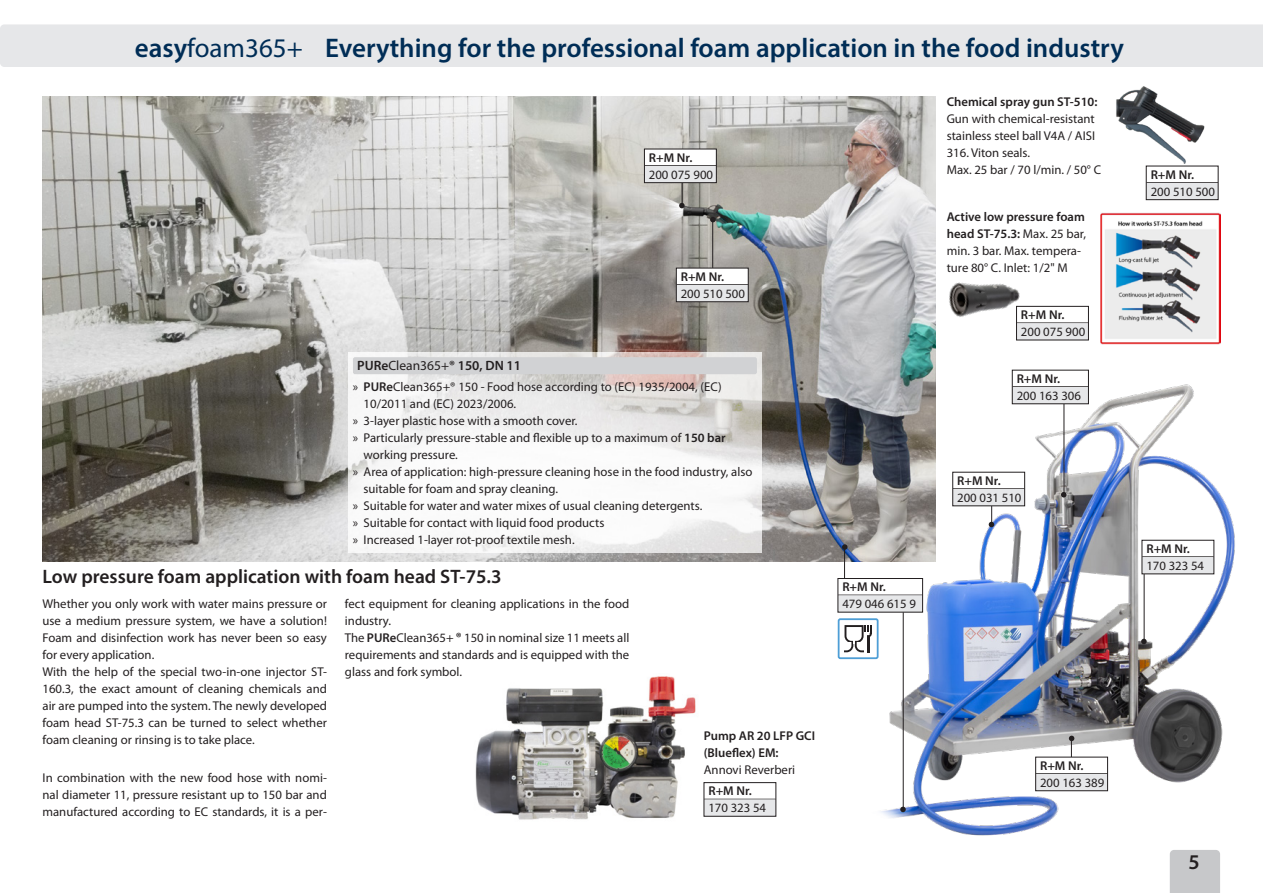
<style>
.page{position:relative;width:1263px;height:893px;background:#fff}
.page>*{position:absolute;margin:0;border:0;box-sizing:border-box;transform-origin:0 0}
.t1{font:600 27px "Myriad Pro";color:#002d56}
.t2{font:600 21px "Myriad Pro";color:#231f20}
._2014_AT_-_Master_-_9{font:600 19.5px "Myriad Pro";color:#231f20}
._2014_AN_-_Master{font:600 13.5px "Myriad Pro";color:#231f20}
._2014_AT_-_Master{font:12.75px/17px "Myriad Pro";color:#231f20}
.T_master_b{font:12.75px "Myriad Pro";color:#231f20}
.T_master_a{font:600 12.75px "Myriad Pro";letter-spacing:.005em;color:#231f20}
._2014_AT_-_Master-2{font:600 12.75px/17px "Myriad Pro";color:#231f20}
.s1{font-weight:400}
.s2{font-weight:600}
.s3{font-weight:600;font-size:13.5px}
</style>
<div class="page">
<div style="left:1170px;top:853px;width:50px;height:40px;background:#c7c8ca"></div>
<div style="left:1px;top:24px;width:1262px;height:43px;background:#e6e7e9"></div>
<img style="left:43px;top:96px;width:892px;height:465px">
<img style="left:349px;top:353px;width:412px;height:200px">
<img style="left:0;top:0;width:1px;height:893px">
<hr style="left:682px;top:157px;width:1px;height:46px;background:#231f20">
<svg style="left:679px;top:203px;width:6px;height:5px"></svg>
<hr style="left:712px;top:222px;width:1px;height:46px;background:#231f20">
<svg style="left:710px;top:217px;width:6px;height:5px"></svg>
<div style="left:644px;top:149px;width:72px;height:34px;background:#fff"></div>
<hr style="left:645px;top:165px;width:71px;height:1px;background:#231f20">
<div style="left:645px;top:166px;width:71px;height:17px;background:#e6e7e9"></div>
<div style="left:644px;top:149px;width:72px;height:34px;border:1px solid #231f20"></div>
<div style="left:676px;top:268px;width:72px;height:34px;background:#fff"></div>
<hr style="left:676px;top:284px;width:72px;height:1px;background:#231f20">
<div style="left:676px;top:285px;width:72px;height:17px;background:#e6e7e9"></div>
<div style="left:676px;top:268px;width:72px;height:34px;border:1px solid #231f20"></div>
<img style="left:1116px;top:86px;width:89px;height:78px">
<div style="left:1017px;top:323px;width:71px;height:17px;background:#e6e7e9"></div>
<div style="left:1016px;top:306px;width:73px;height:34px;border:1px solid #231f20"></div>
<hr style="left:1146px;top:182px;width:72px;height:1px;background:#231f20">
<div style="left:1146px;top:183px;width:72px;height:17px;background:#e6e7e9"></div>
<div style="left:1146px;top:166px;width:72px;height:34px;border:1px solid #231f20"></div>
<img style="left:867px;top:378px;width:368px;height:475px">
<hr style="left:903px;top:600px;width:1px;height:207px;background:#231f20">
<svg style="left:900px;top:807px;width:6px;height:5px"></svg>
<hr style="left:991px;top:485px;width:1px;height:37px;background:#231f20">
<svg style="left:989px;top:522px;width:5px;height:5px"></svg>
<hr style="left:1144px;top:540px;width:1px;height:99px;background:#231f20">
<svg style="left:1141px;top:639px;width:6px;height:5px"></svg>
<hr style="left:1064px;top:404px;width:1px;height:89px;background:#231f20">
<svg style="left:1061px;top:492px;width:5px;height:5px"></svg>
<hr style="left:844px;top:549px;width:1px;height:55px;background:#231f20">
<svg style="left:842px;top:544px;width:5px;height:6px"></svg>
<div style="left:838px;top:578px;width:84px;height:34px;background:#fff"></div>
<div style="left:838px;top:595px;width:84px;height:17px;background:#e6e7e9"></div>
<div style="left:838px;top:578px;width:85px;height:34px;border:1px solid #231f20"></div>
<div style="left:953px;top:472px;width:72px;height:34px;background:#fff"></div>
<hr style="left:953px;top:488px;width:71px;height:1px;background:#231f20">
<div style="left:953px;top:489px;width:71px;height:17px;background:#e6e7e9"></div>
<div style="left:952px;top:472px;width:73px;height:34px;border:1px solid #231f20"></div>
<div style="left:1142px;top:540px;width:72px;height:34px;background:#fff"></div>
<div style="left:1142px;top:557px;width:72px;height:17px;background:#e6e7e9"></div>
<div style="left:1142px;top:540px;width:72px;height:34px;border:1px solid #231f20"></div>
<div style="left:1012px;top:370px;width:76px;height:34px;background:#fff"></div>
<hr style="left:1012px;top:386px;width:76px;height:1px;background:#231f20">
<div style="left:1012px;top:387px;width:76px;height:17px;background:#e6e7e9"></div>
<div style="left:1012px;top:370px;width:77px;height:34px;border:1px solid #231f20"></div>
<hr style="left:1071px;top:740px;width:1px;height:47px;background:#231f20">
<svg style="left:1069px;top:736px;width:5px;height:5px"></svg>
<div style="left:1036px;top:757px;width:71px;height:34px;background:#fff"></div>
<hr style="left:1036px;top:773px;width:71px;height:1px;background:#231f20">
<div style="left:1036px;top:774px;width:71px;height:17px;background:#e6e7e9"></div>
<div style="left:1035px;top:757px;width:73px;height:34px;border:1px solid #231f20"></div>
<img style="left:949px;top:282px;width:78px;height:59px">
<img style="left:475px;top:676px;width:221px;height:144px">
<div style="left:704px;top:799px;width:72px;height:17px;background:#e6e7e9"></div>
<div style="left:704px;top:782px;width:72px;height:34px;border:1px solid #231f20"></div>
<div style="left:839px;top:619px;width:39px;height:39px;background:#fff;border-radius:2px"></div>
<svg style="left:844px;top:625px;width:28px;height:27px"></svg>
<div style="left:838px;top:618px;width:40px;height:41px;border:2px solid #4e9ed6;border-radius:2px"></div>
<img style="left:1100px;top:213px;width:120px;height:131px">
<div style="left:353px;top:357px;width:404px;height:17px;background:#d1d2d4;border-radius:2px"></div>
<h1 class="t1" style="left:135px;top:31px;width:990px">easy<span class="s1">foam365+</span> Everything for the professional foam application in the food industry</h1>
<p class="T_master_a" style="left:649px;top:149px;width:45px">R+M Nr.</p>
<p class="T_master_b" style="left:649px;top:167px;width:66px">200 075 900</p>
<p class="T_master_a" style="left:681px;top:268px;width:45px">R+M Nr.</p>
<p class="T_master_b" style="left:681px;top:286px;width:66px">200 510 500</p>
<p class="_2014_AN_-_Master" style="left:357px;top:357px;width:165px">PURe<span class="s1">Clean365+</span>® 150, DN 11</p>
<p class="_2014_AT_-_Master" style="left:364px;top:379px;width:360px;text-indent:-11px">» <span class="s2">PURe</span>Clean365+® 150 - Food hose according to (EC) 1935/2004, (EC)<br>10/2011 and (EC) 2023/2006.</p>
<p class="_2014_AT_-_Master" style="left:353px;top:413px;width:226px">» 3-layer plastic hose with a smooth cover.</p>
<p class="_2014_AT_-_Master" style="left:364px;top:430px;width:364px;text-indent:-11px">» Particularly pressure-stable and flexible up to a maximum of <span class="s2">150 bar </span>working pressure.</p>
<p class="_2014_AT_-_Master" style="left:364px;top:464px;width:390px;text-indent:-11px">» Area of application: high-pressure cleaning hose in the food industry, also suitable for foam and spray cleaning.</p>
<p class="_2014_AT_-_Master" style="left:353px;top:498px;width:351px">» Suitable for water and water mixes of usual cleaning detergents.</p>
<p class="_2014_AT_-_Master" style="left:353px;top:515px;width:253px">» Suitable for contact with liquid food products</p>
<p class="_2014_AT_-_Master" style="left:353px;top:532px;width:223px">» Increased 1-layer rot-proof textile mesh.</p>
<p class="_2014_AT_-_Master_-_9" style="left:43px;top:564px;width:461px">Low pressure foam application with foam head ST-75.3</p>
<p class="_2014_AT_-_Master" style="left:43px;top:596px;width:286px;text-align:justify">Whether you only work with water mains pressure or use a medium pressure system, we have a solution!<br>Foam and disinfection work has never been so easy for every application.</p>
<p class="_2014_AT_-_Master" style="left:43px;top:664px;width:286px;text-align:justify">With the help of the special two-in-one injector ST-160.3, the exact amount of cleaning chemicals and air are pumped into the system. The newly developed foam head ST-75.3 can be turned to select whether foam cleaning or rinsing is to take place.</p>
<p class="_2014_AT_-_Master" style="left:43px;top:770px;width:286px;text-align:justify">In combination with the new food hose with nomi&shy;nal diameter 11, pressure resistant up to 150 bar and manufactured according to EC standards, it is a per-</p>
<p class="_2014_AT_-_Master" style="left:345px;top:596px;width:286px">fect equipment for cleaning applications in the food industry.</p>
<p class="_2014_AT_-_Master" style="left:345px;top:630px;width:286px;text-align:justify">The <span class="s2">PURe</span>Clean365+ <span class="s3">®</span> 150 in nominal size 11 meets all requirements and standards and is equipped with the glass and fork symbol.</p>
<p class="_2014_AT_-_Master-2" style="left:704px;top:727px;width:113px">Pump AR 20 LFP GCI (Blueflex) EM:<br><span class="s1">Annovi Reverberi</span></p>
<p class="T_master_a" style="left:708px;top:783px;width:45px">R+M Nr.</p>
<p class="T_master_b" style="left:708px;top:801px;width:59px">170 323 54</p>
<p class="T_master_a" style="left:842px;top:579px;width:45px">R+M Nr.</p>
<p class="T_master_b" style="left:842px;top:597px;width:75px">479 046 615 9</p>
<p class="_2014_AT_-_Master" style="left:947px;top:94px;width:156px"><span class="s2">Chemical spray gun ST-510:<br></span>Gun with chemical-resistant stainless steel ball V4A / AISI<br>316. Viton seals.<br>Max. 25 bar / 70 l/min. / 50° C</p>
<p class="_2014_AT_-_Master" style="left:947px;top:209px;width:141px"><span class="s2">Active low pressure foam head ST-75.3:</span> Max. 25 bar, min. 3 bar. Max. tempera&shy;ture 80° C. Inlet: 1/2" M</p>
<p class="T_master_a" style="left:1021px;top:307px;width:45px">R+M Nr.</p>
<p class="T_master_b" style="left:1021px;top:325px;width:66px">200 075 900</p>
<p class="T_master_a" style="left:1017px;top:370px;width:45px">R+M Nr.</p>
<p class="T_master_b" style="left:1017px;top:388px;width:66px">200 163 306</p>
<p class="T_master_a" style="left:957px;top:472px;width:45px">R+M Nr.</p>
<p class="T_master_b" style="left:957px;top:491px;width:66px">200 031 510</p>
<p class="T_master_a" style="left:1040px;top:757px;width:45px">R+M Nr.</p>
<p class="T_master_b" style="left:1040px;top:775px;width:66px">200 163 389</p>
<p class="T_master_a" style="left:1151px;top:166px;width:45px">R+M Nr.</p>
<p class="T_master_b" style="left:1151px;top:184px;width:66px">200 510 500</p>
<p class="T_master_a" style="left:1146px;top:540px;width:45px">R+M Nr.</p>
<p class="T_master_b" style="left:1146px;top:559px;width:59px">170 323 54</p>
<h2 class="t2" style="left:1188px;top:848px;width:13px">5</h2>
</div>
